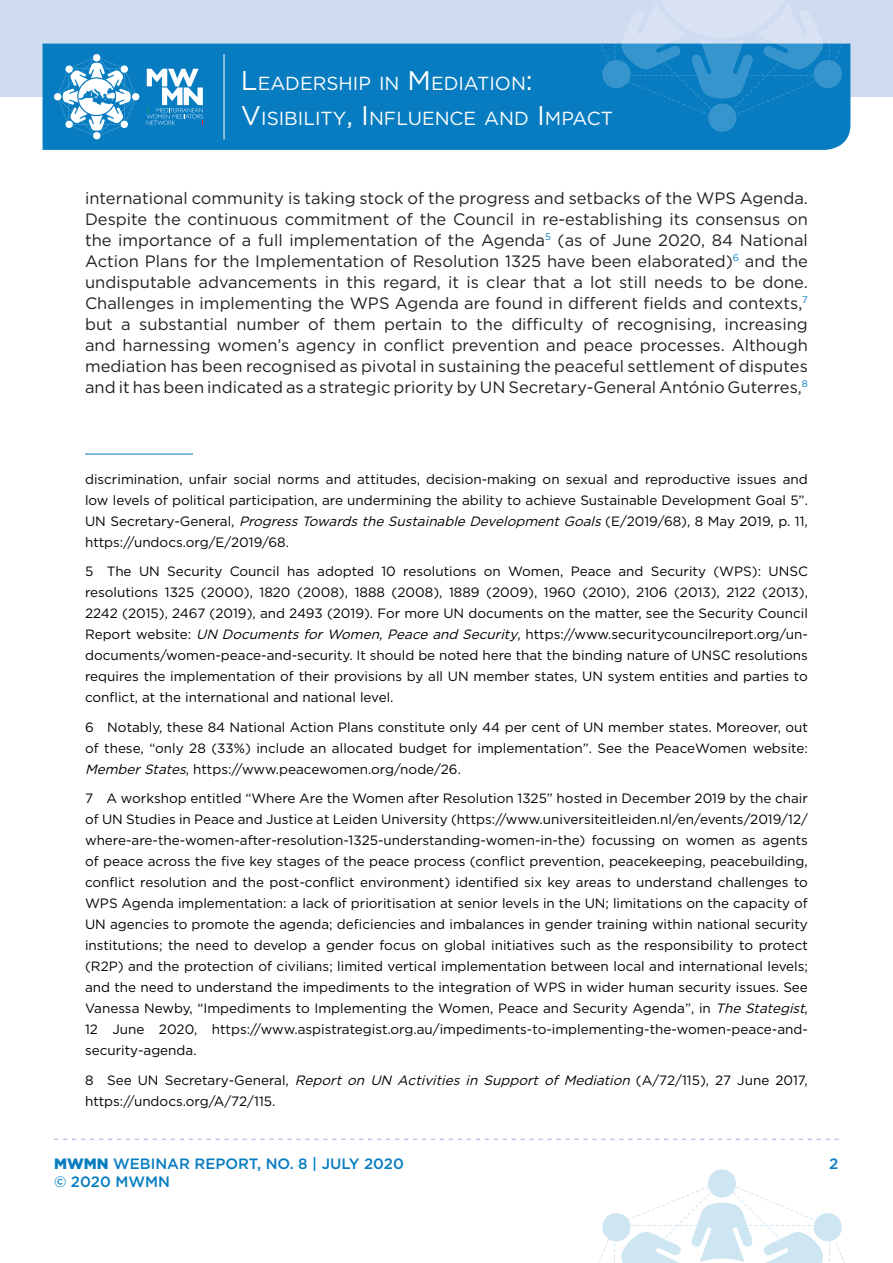
<style>
.page{position:relative;width:893px;height:1263px;background:#fff}
.page>*{position:absolute;margin:0;border:0;box-sizing:border-box;transform-origin:0 0}
.t1{font:18.9px/35.5px "Gotham";color:#fff}
.t2{font:16.5px/21px "Gotham";color:#231f20;text-align:justify}
.t3{font:500 15px "Gotham";color:#077cc1}
.testo_note{font:13.5px/21px "Gotham";color:#000;text-align:justify}
.s1{font-size:27px}
.s2{font-style:italic}
.s3{font-weight:900}
</style>
<div class="page">
<div style="left:0;top:0;width:893px;height:97px;background:#cfdbf0"></div>
<svg style="left:599px;top:1169px;width:246px;height:94px"></svg>
<svg style="left:54px;top:1139px;width:785px;height:1px"></svg>
<div style="left:43px;top:44px;width:807px;height:106px;background:#077cc1"></div>
<div style="left:93px;top:54px;width:7px;height:7px;background:#fff;border-radius:50%"></div>
<div style="left:132px;top:93px;width:7px;height:7px;background:#fff;border-radius:50%"></div>
<div style="left:54px;top:93px;width:7px;height:7px;background:#fff;border-radius:50%"></div>
<div style="left:93px;top:132px;width:7px;height:7px;background:#fff;border-radius:50%"></div>
<svg style="left:57px;top:57px;width:80px;height:79px"></svg>
<svg style="left:147px;top:69px;width:56px;height:56px;background:#62abd7"></svg>
<svg style="left:575px;top:43px;width:276px;height:89px;background:#1583c4"></svg>
<hr style="left:224px;top:54px;width:1px;height:85px;background:#fff">
<hr style="left:85px;top:454px;width:108px;height:1px;background:#077cc1">
<h1 class="t1" style="left:241px;top:65px;width:373px"><span class="s1">L</span>EADERSHIP IN <span class="s1">M</span>EDIATION<span class="s1">:<br>V</span>ISIBILITY<span class="s1">, I</span> NFLUENCE AND <span class="s1">I</span> M PACT</h1>
<p class="t2" style="left:85px;top:187px;width:724px">international community is taking stock of the progress and setbacks of the WPS Agenda.<br>Despite the continuous commitment of the Council in re-establishing its consensus on the importance of a full implementation of the Agenda<sup>5</sup> (as of June 2020, 84 National Action Plans for the Implementation of Resolution 1325 have been elaborated)<sup>6</sup> and the undisputable advancements in this regard, it is clear that a lot still needs to be done.<br>Challenges in implementing the WPS Agenda are found in different fields and contexts,<sup>7 </sup>but a substantial number of them pertain to the difficulty of recognising, increasing and harnessing women’s agency in conflict prevention and peace processes. Although mediation has been recognised as pivotal in sustaining the peaceful settlement of disputes and it has been indicated as a strategic priority by UN Secretary-General António Guterres,<sup>8</sup></p>
<p class="testo_note" style="left:85px;top:468px;width:724px">discrimination, unfair social norms and attitudes, decision-making on sexual and reproductive issues and low levels of political participation, are undermining the ability to achieve Sustainable Development Goal 5”.<br>U N S e c re t a r y - G e n e ra l , <span class="s2">ProgressTowardsthe Sustainable DevelopmentGoals</span>( E/2 0 1 9/6 8 ) , 8 M a y 2 0 1 9 , p . 1 1 , https://undocs.org/E/2019/68.</p>
<p class="testo_note" style="left:85px;top:560px;width:724px">5 The UN Security Council has adopted 10 resolutions on Women, Peace and Security (WPS): UNSC resolutions 1325 (2000), 1820 (2008), 1888 (2008), 1889 (2009), 1960 (2010), 2106 (2013), 2122 (2013), 2242 (2015), 2467 (2019), and 2493 (2019). For more UN documents on the matter, see the Security Council Report website: <span class="s2">UN DocumentsforWomen,Peace and Security</span>, https://www.securitycouncilreport.org/un&shy;documents/women-peace-and-security. It should be noted here that the binding nature of UNSC resolutions requires the implementation of their provisions by all UN member states, UN system entities and parties to conflict, at the international and national level.</p>
<p class="testo_note" style="left:85px;top:716px;width:724px">6 Notably, these 84 National Action Plans constitute only 44 per cent of UN member states. Moreover, out of these, “only 28 (33%) include an allocated budget for implementation”. See the PeaceWomen website:<br><span class="s2">MemberStates</span>, https://www.peacewomen.org/node/26.</p>
<p class="testo_note" style="left:85px;top:787px;width:725px">7 A workshop entitled “Where Are the Women after Resolution 1325” hosted in December 2019 by the chair of UN Studies in Peace and Justice at Leiden University (https://www.universiteitleiden.nl/en/events/2019/12/ where-are-the-women-after-resolution-1325-understanding-women-in-the) focussing on women as agents of peace across the five key stages of the peace process (conflict prevention, peacekeeping, peacebuilding, conflict resolution and the post-conflict environment) identified six key areas to understand challenges to WPS Agenda implementation: a lack of prioritisation at senior levels in the UN; limitations on the capacity of UN agencies to promote the agenda; deficiencies and imbalances in gender training within national security institutions; the need to develop a gender focus on global initiatives such as the responsibility to protect (R2P) and the protection of civilians; limited vertical implementation between local and international levels; and the need to understand the impediments to the integration of WPS in wider human security issues. See Vanessa Newby, “Impediments to Implementing the Women, Peace and Security Agenda”, in <span class="s2">The Stategist</span>, 12 June 2020, https://www.aspistrategist.org.au/impediments-to-implementing-the-women-peace-and&shy;security-agenda.</p>
<p class="testo_note" style="left:85px;top:1069px;width:724px">8 See UN Secretary-General, <span class="s2">Report on UN Activities in Support of Mediation</span> (A/72/115), 27 June 2017, https://undocs.org/A/72/115.</p>
<p class="t3" style="left:54px;top:1153px;width:351px"><span class="s3">MWMN</span> WEBINAR REPORT, NO. 8 | JULY 2020</p>
<p class="t3" style="left:829px;top:1153px;width:11px">2</p>
<p class="t3" style="left:54px;top:1171px;width:118px">© 2020 MWMN</p>
</div>
